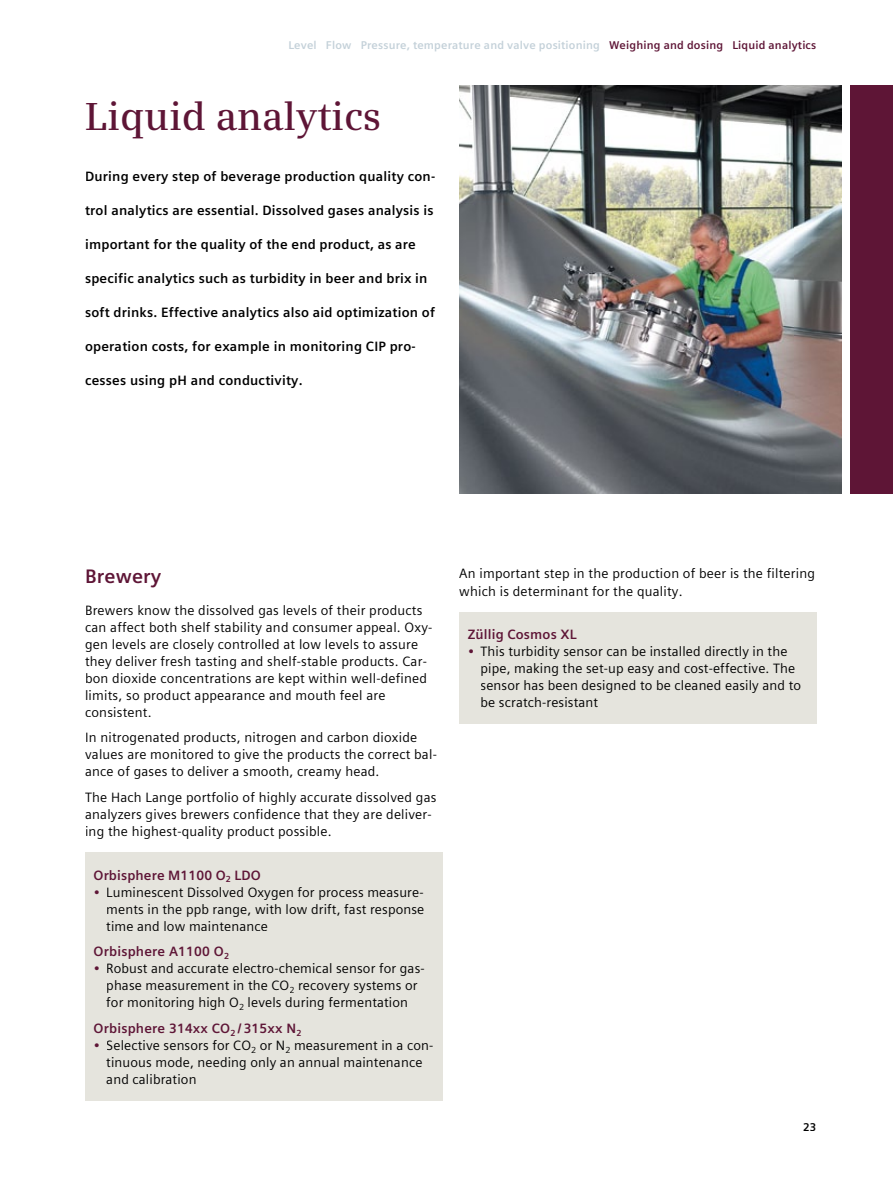
<style>
.page{position:relative;width:893px;height:1191px;background:#fff}
.page>*{position:absolute;margin:0;border:0;box-sizing:border-box;transform-origin:0 0}
.t1{font:600 39px "Siemens Serif";color:#5e1536}
.t2{font:700 19.5px "Siemens Sans Global";letter-spacing:.01em;color:#5e1536}
.t3{font:13.5px/17px "Siemens Sans Global";letter-spacing:.015em;color:#000}
.t4{font:700 13.5px "Siemens Sans Global";letter-spacing:.015em;color:#000}
.t5{font:700 13.5px "Siemens Sans Global";letter-spacing:.015em;color:#5e1536}
.t6{font:700 11.25px "Siemens Sans Global";letter-spacing:.015em;color:#c4d1d9}
.t7{font:700 11.25px "Siemens Sans Global";color:#000}
.s1{color:#5e1536}
</style>
<div class="page">
<img style="left:459px;top:85px;width:383px;height:408px">
<div style="left:85px;top:853px;width:357px;height:247px;background:#e5e4dd"></div>
<div style="left:459px;top:612px;width:357px;height:112px;background:#e5e4dd"></div>
<div style="left:850px;top:85px;width:43px;height:408px;background:#5e1536"></div>
<p class="t6" style="left:288px;top:36px;width:529px">Level Flow Pressure, temperature and valve positioning <span class="s1">Weighing and dosing Liquid analytics</span></p>
<h1 class="t1" style="left:85px;top:93px;width:298px">Liquid analytics</h1>
<p class="t4" style="left:85px;top:166px;width:352px">During every step of beverage production quality con-</p>
<p class="t4" style="left:85px;top:200px;width:350px">trol analytics are essential. Dissolved gases analysis is</p>
<p class="t4" style="left:85px;top:234px;width:332px">important for the quality of the end product, as are</p>
<p class="t4" style="left:85px;top:268px;width:344px">specific analytics such as turbidity in beer and brix in</p>
<p class="t4" style="left:85px;top:302px;width:352px">soft drinks. Effective analytics also aid optimization of</p>
<p class="t4" style="left:85px;top:336px;width:332px">operation costs, for example in monitoring CIP pro-</p>
<p class="t4" style="left:85px;top:370px;width:219px">cesses using pH and conductivity.</p>
<h2 class="t2" style="left:85px;top:561px;width:78px">Brewery</h2>
<p class="t3" style="left:85px;top:601px;width:349px">Brewers know the dissolved gas levels of their products can affect both shelf stability and consumer appeal. Oxy&shy;gen levels are closely controlled at low levels to assure they deliver fresh tasting and shelf-stable products. Car&shy;bon dioxide concentrations are kept within well-defined limits, so product appearance and mouth feel are consistent.</p>
<p class="t3" style="left:85px;top:729px;width:353px">In nitrogenated products, nitrogen and carbon dioxide values are monitored to give the products the correct bal&shy;ance of gases to deliver a smooth, creamy head.</p>
<p class="t3" style="left:85px;top:788px;width:353px">The Hach Lange portfolio of highly accurate dissolved gas analyzers gives brewers confidence that they are deliver&shy;ing the highest-quality product possible.</p>
<p class="t5" style="left:94px;top:864px;width:169px">Orbisphere M1100 O<sub>2</sub> LDO</p>
<p class="t3" style="left:106px;top:883px;width:320px;text-align:justify;text-indent:-13px"><span class="s1">•</span> Luminescent Dissolved Oxygen for process measure&shy;ments in the ppb range, with low drift, fast response time and low maintenance</p>
<p class="t5" style="left:94px;top:941px;width:137px">Orbisphere A1100 O<sub>2</sub></p>
<p class="t3" style="left:94px;top:960px;width:333px;text-align:center"><span class="s1">•</span> Robust and accurate electro-chemical sensor for gas&shy;phase measurement in the CO<sub>2</sub> recovery systems or for monitoring high O<sub>2</sub> levels during fermentation</p>
<p class="t5" style="left:94px;top:1017px;width:209px">Orbisphere 314xx CO<sub>2</sub> / 315xx N<sub>2</sub></p>
<p class="t3" style="left:106px;top:1036px;width:329px;text-indent:-13px"><span class="s1">•</span> Selective sensors for CO<sub>2</sub> or N<sub>2</sub> measurement in a con&shy;tinuous mode, needing only an annual maintenance and calibration</p>
<p class="t3" style="left:459px;top:565px;width:357px">An important step in the production of beer is the filtering which is determinant for the quality.</p>
<p class="t5" style="left:468px;top:624px;width:110px">Züllig Cosmos XL</p>
<p class="t3" style="left:480px;top:643px;width:322px;text-indent:-13px"><span class="s1">•</span> This turbidity sensor can be installed directly in the pipe, making the set-up easy and cost-effective. The sensor has been designed to be cleaned easily and to be scratch-resistant</p>
<p class="t7" style="left:803px;top:1118px;width:15px">23</p>
</div>
